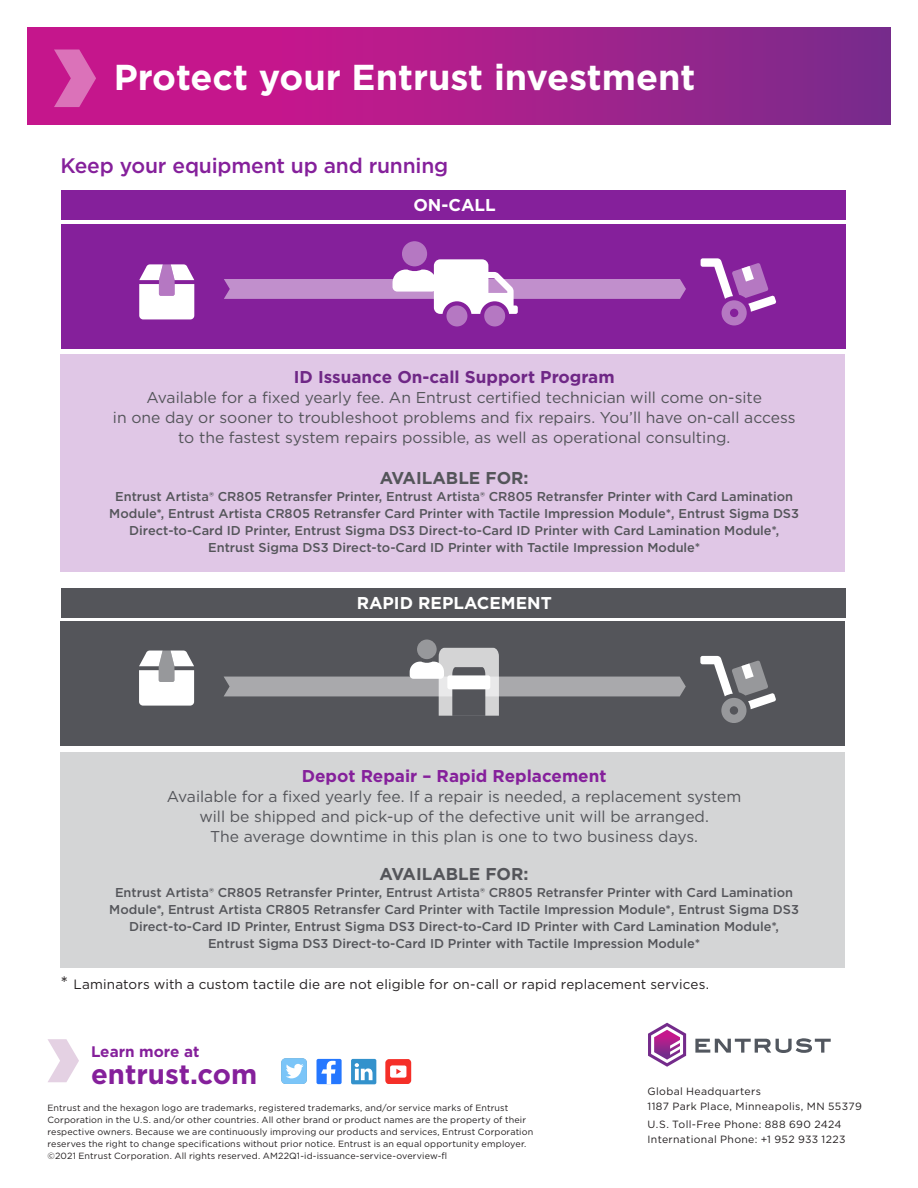
<style>
.page{position:relative;width:918px;height:1188px;background:#fff}
.page>*{position:absolute;margin:0;border:0;box-sizing:border-box;transform-origin:0 0}
.Product_Name{font:700 36px "Gotham";color:#fff}
.t1{font:700 27.6px "Gotham";color:#85209b}
.Subhead{font:500 21px "Gotham";letter-spacing:-.01em;color:#85209b}
.t2{font:700 17.1px "Gotham";color:#6f2786}
.t3{font:700 17.1px "Gotham";color:#85209b}
.t4{font:700 17.1px "Gotham";color:#54555a}
.t5{font:700 17.1px "Gotham";color:#fff}
.t6{font:15.6px/20px "Gotham";color:#54555a;text-align:center}
.t7{font:700 15.3px "Gotham";color:#85209b}
.t8{font:13.5px "Gotham";letter-spacing:.01em;color:#231f20}
.t9{font:500 12.9px/17.1px "Gotham";color:#54555a;text-align:center}
.t10{font:10.5px/15px "Gotham";letter-spacing:.035em;color:#231f20}
.Legal{font:9px/12px "Gotham";letter-spacing:.015em;color:#231f20}
.s1{font-size:18px}
</style>
<div class="page">
<svg style="left:27px;top:27px;width:864px;height:98px;background:#a91e8b"></svg>
<svg style="left:54px;top:50px;width:42px;height:57px;background:#d24da7"></svg>
<svg style="left:695px;top:1038px;width:136px;height:15px"></svg>
<svg style="left:648px;top:1023px;width:38px;height:44px"></svg>
<div style="left:317px;top:1059px;width:25px;height:25px;background:#2577ff;border-radius:2px"></div>
<svg style="left:321px;top:1061px;width:15px;height:23px"></svg>
<div style="left:351px;top:1059px;width:25px;height:25px;background:#3392cc;border-radius:2px"></div>
<svg style="left:355px;top:1063px;width:18px;height:17px"></svg>
<div style="left:282px;top:1059px;width:25px;height:25px;background:#7bc5f8;border-radius:4px"></div>
<svg style="left:286px;top:1064px;width:18px;height:15px"></svg>
<svg style="left:385px;top:1059px;width:26px;height:25px"></svg>
<svg style="left:48px;top:1039px;width:31px;height:43px"></svg>
<div style="left:61px;top:190px;width:785px;height:30px;background:#85209b"></div>
<div style="left:61px;top:224px;width:784px;height:124px;background:#85209b"></div>
<div style="left:61px;top:355px;width:784px;height:217px;background:#e0c7e6"></div>
<svg style="left:139px;top:264px;width:55px;height:55px;background:#e7d3eb"></svg>
<div style="left:402px;top:241px;width:25px;height:25px;background:#b578c2;border-radius:50%"></div>
<svg style="left:224px;top:259px;width:462px;height:67px"></svg>
<svg style="left:701px;top:258px;width:75px;height:67px"></svg>
<div style="left:61px;top:588px;width:784px;height:29px;background:#54555a"></div>
<div style="left:61px;top:621px;width:784px;height:125px;background:#54555a"></div>
<div style="left:60px;top:752px;width:785px;height:216px;background:#d4d5d6"></div>
<svg style="left:139px;top:651px;width:55px;height:55px;background:#dededf"></svg>
<svg style="left:700px;top:656px;width:76px;height:67px"></svg>
<div style="left:417px;top:640px;width:20px;height:19px;background:#97989b;border-radius:50%"></div>
<svg style="left:224px;top:648px;width:462px;height:68px"></svg>
<div style="left:447px;top:675px;width:43px;height:14px;background:#fff;border-radius:2px"></div>
<p class="Product_Name" style="left:114px;top:54px;width:583px">Protect your Entrust investment</p>
<p class="Subhead" style="left:60px;top:152px;width:389px">Keep your equipment up and running</p>
<p class="t5" style="left:413px;top:194px;width:84px">ON-CALL</p>
<p class="t2" style="left:294px;top:365px;width:322px">ID Issuance On-call Support Program</p>
<p class="t6" style="left:113px;top:387px;width:684px">Available for a fixed yearly fee. An Entrust certified technician will come on-site<br>in one day or sooner to troubleshoot problems and fix repairs. You’ll have on-call access to the fastest system repairs possible, as well as operational consulting.</p>
<p class="t4" style="left:380px;top:467px;width:150px">AVAILABLE FOR:</p>
<p class="t9" style="left:109px;top:488px;width:691px">Entrust Artista® CR805 Retransfer Printer, Entrust Artista® CR805 Retransfer Printer with Card Lamination Module*, Entrust Artista CR805 Retransfer Card Printer with Tactile Impression Module*, Entrust Sigma DS3<br>Direct-to-Card ID Printer, Entrust Sigma DS3 Direct-to-Card ID Printer with Card Lamination Module*, Entrust Sigma DS3 Direct-to-Card ID Printer with Tactile Impression Module*</p>
<p class="t5" style="left:357px;top:591px;width:197px">RAPID REPLACEMENT</p>
<p class="t3" style="left:302px;top:764px;width:306px">Depot Repair – Rapid Replacement</p>
<p class="t6" style="left:167px;top:786px;width:576px">Available for a fixed yearly fee. If a repair is needed, a replacement system will be shipped and pick-up of the defective unit will be arranged.<br>The average downtime in this plan is one to two business days.</p>
<p class="t4" style="left:380px;top:862px;width:150px">AVAILABLE FOR:</p>
<p class="t9" style="left:109px;top:884px;width:691px">Entrust Artista® CR805 Retransfer Printer, Entrust Artista® CR805 Retransfer Printer with Card Lamination Module*, Entrust Artista CR805 Retransfer Card Printer with Tactile Impression Module*, Entrust Sigma DS3<br>Direct-to-Card ID Printer, Entrust Sigma DS3 Direct-to-Card ID Printer with Card Lamination Module*, Entrust Sigma DS3 Direct-to-Card ID Printer with Tactile Impression Module*</p>
<p class="t8" style="left:60px;top:976px;width:650px"><span class="s1">*</span> Laminators with a custom tactile die are not eligible for on-call or rapid replacement services.</p>
<p class="t7" style="left:91px;top:1041px;width:110px">Learn more at</p>
<p class="t1" style="left:91px;top:1056px;width:168px">entrust.com</p>
<p class="Legal" style="left:48px;top:1102px;width:487px">Entrust and the hexagon logo are trademarks, registered trademarks, and/or service marks of Entrust Corporation in the U.S. and/or other countries. All other brand or product names are the property of their respective owners. Because we are continuously improving our products and services, Entrust Corporation reserves the right to change specifications without prior notice. Entrust is an equal opportunity employer. ©2021 Entrust Corporation. All rights reserved. AM22Q1-id-issuance-service-overview-fl</p>
<p class="t10" style="left:648px;top:1083px;width:216px">Global Headquarters<br>1187 Park Place, Minneapolis, MN 55379</p>
<p class="t10" style="left:648px;top:1116px;width:200px">U.S. Toll-Free Phone: 888 690 2424<br>International Phone: +1 952 933 1223</p>
</div>
